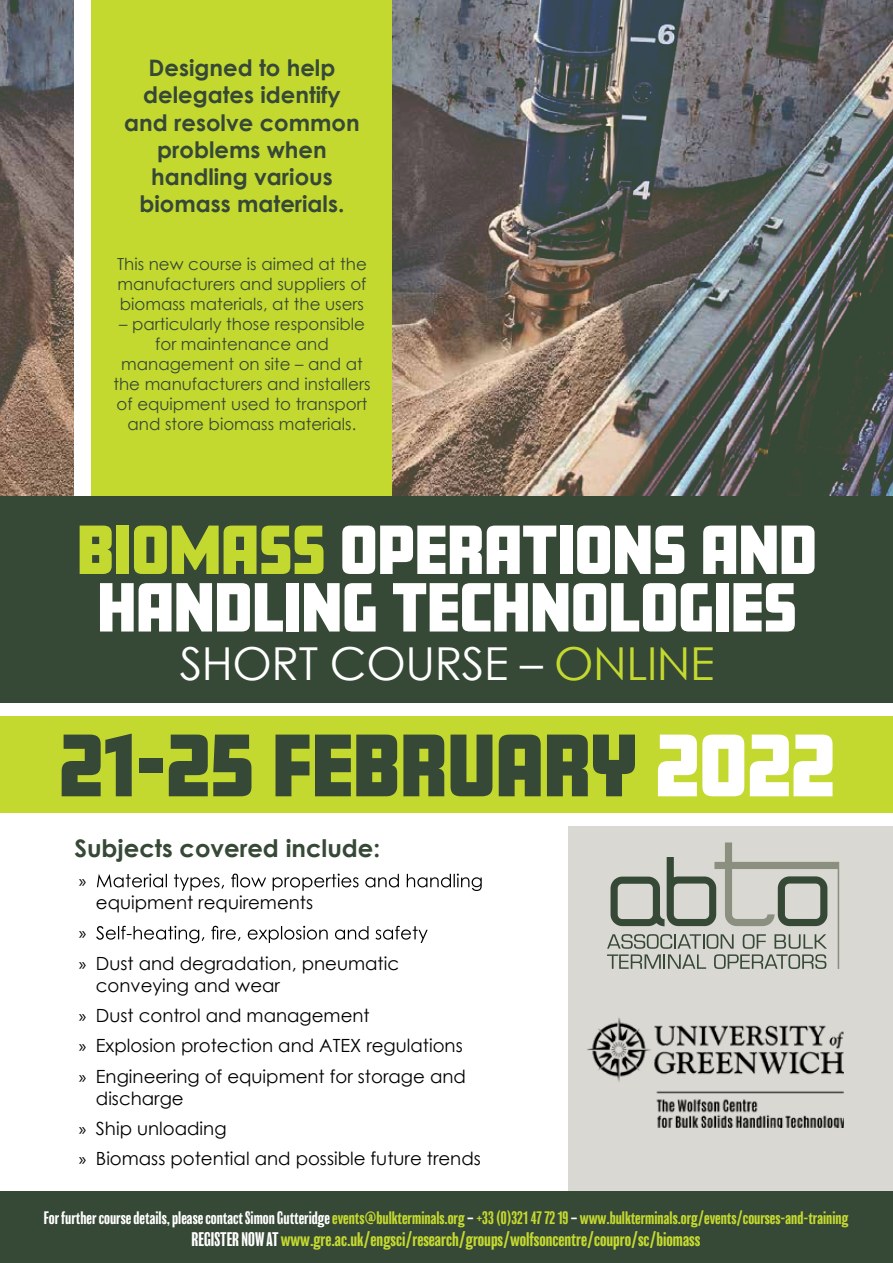
<style>
.page{position:relative;width:893px;height:1263px;background:#fff}
.page>*{position:absolute;margin:0;border:0;box-sizing:border-box;transform-origin:0 0}
.t1{font:900 77.25px "Amboy";color:#364836}
.t2{font:900 60.6px/57.6px "Amboy";color:#fff;text-align:center}
.t3{font:45.45px "Century Gothic";letter-spacing:-.01em;color:#fff}
.t4{font:700 24.3px "Century Gothic";color:#364836}
.t5{font:700 22.65px/27.3px "Century Gothic";color:#364836;text-align:center}
.t6{font:18.15px/30.5px "Century Gothic";color:#000}
.t7{font:condensed 18.15px "Balboa";color:#c4d930}
.t8{font:18.15px "Myriad Pro";color:#000}
.t9{font:16.65px/20px "Century Gothic";color:#364836;text-align:justify}
.t10{font:condensed 16.65px "Balboa";color:#c4d930}
.s1{color:#c4d930}
.s2{color:#fff}
.s3{font-family:"Myriad Pro"}
</style>
<div class="page">
<div style="left:0;top:716px;width:893px;height:97px;background:#c4d930"></div>
<img style="left:0;top:0;width:893px;height:496px">
<div style="left:569px;top:827px;width:324px;height:436px;background:#d9d8d2"></div>
<img style="left:587px;top:1018px;width:256px;height:109px">
<svg style="left:607px;top:842px;width:232px;height:127px"></svg>
<svg style="left:97px;top:873px;width:385px;height:18px"></svg>
<svg style="left:96px;top:926px;width:332px;height:17px"></svg>
<div style="left:74px;top:0;width:301px;height:508px;background:#fff"></div>
<div style="left:92px;top:0;width:300px;height:508px;background:#c4d930"></div>
<div style="left:0;top:496px;width:893px;height:207px;background:#364836"></div>
<div style="left:0;top:1191px;width:893px;height:72px;background:#364836"></div>
<p class="t5" style="left:124px;top:53px;width:237px">Designed to help delegates identify and resolve common problems when handling various biomass materials.</p>
<p class="t9" style="left:117px;top:253px;width:251px">This new course is aimed at the manufacturers and suppliers of biomass materials, at the users</p>
<p class="t9" style="left:113px;top:313px;width:259px;text-align:center">– particularly those responsible for maintenance and management on site – and at the manufacturers and installers of equipment used to transport and store biomass materials.</p>
<h2 class="t2" style="left:77px;top:520px;width:741px"><span class="s1">BIOMASS</span> OPERATIONS AND<br>HANDLING TECHNOLOGIES</h2>
<h3 class="t3" style="left:180px;top:632px;width:536px">SHORT COURSE – <span class="s1">ONLINE</span></h3>
<h1 class="t1" style="left:59px;top:720px;width:777px">21-25 FEBRUARY <span class="s2">2022</span></h1>
<h3 class="t4" style="left:74px;top:829px;width:307px">Subjects covered include:</h3>
<p class="t8" style="left:79px;top:870px;width:9px">»</p>
<p class="t6" style="left:96px;top:887px;width:219px">equipment requirements</p>
<p class="t8" style="left:79px;top:922px;width:9px">»</p>
<p class="t6" style="left:96px;top:952px;width:305px;line-height:21.8px;text-indent:-17px"><span class="s3">»</span> Dust and degradation, pneumatic conveying and wear</p>
<p class="t6" style="left:79px;top:1000px;width:389px"><span class="s3">»</span> Dust control and management<br><span class="s3">»</span> Explosion protection and ATEX regulations <span class="s3">»</span> Engineering of equipment for storage and</p>
<p class="t6" style="left:79px;top:1082px;width:404px;text-indent:17px">discharge<br><span class="s3">»</span> Ship unloading<br><span class="s3">»</span> Biomass potential and possible future trends</p>
<p class="t10" style="left:44px;top:1209px;width:806px"><span class="s2">Forfurther course details, please contact Simon Gutteridge</span> events@bulkterminals.org <span class="s2">–</span> +33 (0)321 47 72 19 <span class="s2">–</span> www.bulkterminals.org/events/courses-and-training</p>
<p class="t7" style="left:192px;top:1230px;width:510px"><span class="s2">REGISTER NOW AT</span>www.gre.ac.uk/engsci/research/groups/wolfsoncentre/coupro/sc/biomass</p>
</div>
